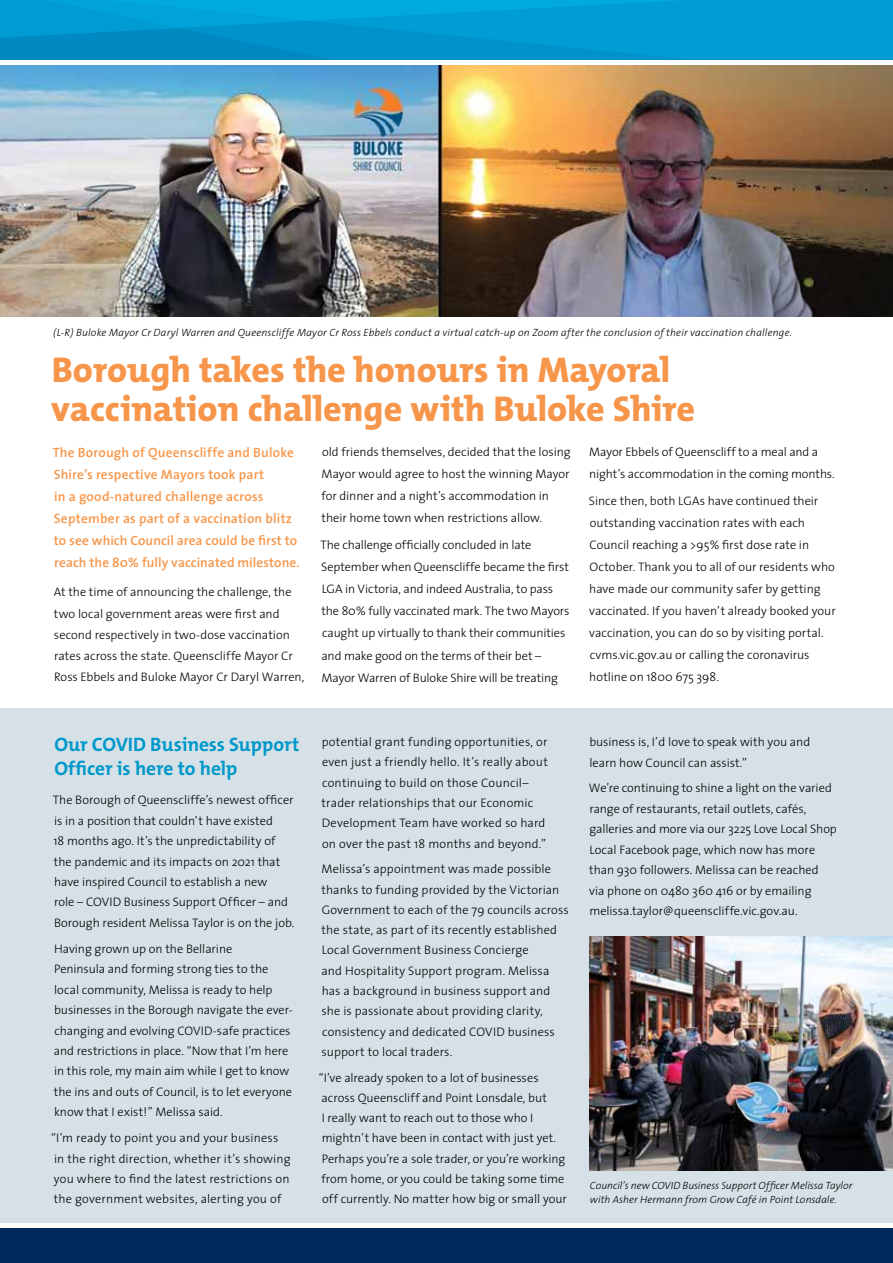
<style>
.page{position:relative;width:893px;height:1263px;background:#fff}
.page>*{position:absolute;margin:0;border:0;box-sizing:border-box;transform-origin:0 0}
.t1{font:800 36px/39px "The Mix B8";color:#f7964a}
.t2{font:700 19.5px/24.2px "The Mix B7";letter-spacing:-.005em;color:#0098ca}
.t3{font:600 13.5px/22px "The Sans";letter-spacing:.005em;color:#f7964a}
.t4{font:300 12.3px/20.4px "The Sans";color:#000}
.t5{font:italic 300 10.5px/14.2px "The Sans";letter-spacing:.01em;color:#000}
</style>
<div class="page">
<div style="left:0;top:708px;width:893px;height:514px;background:#d6e1e7"></div>
<div style="left:0;top:1229px;width:893px;height:34px;background:#002b5c"></div>
<svg style="left:0;top:0;width:893px;height:60px;background:#0099d0"></svg>
<img style="left:0;top:66px;width:893px;height:251px">
<img style="left:589px;top:937px;width:304px;height:234px">
<p class="t5" style="left:53px;top:325px;width:740px">(L-R) Buloke Mayor Cr Daryl Warren and Queenscliffe Mayor Cr Ross Ebbels conduct a virtual catch-up on Zoom after the conclusion of their vaccination challenge.</p>
<h1 class="t1" style="left:51px;top:351px;width:645px">Borough takes the honours in Mayoral vaccination challenge with Buloke Shire</h1>
<p class="t3" style="left:53px;top:441px;width:249px">The Borough of Queenscliffe and Buloke Shire’s respective Mayors took part<br>in a good-natured challenge across September as part of a vaccination blitz to see which Council area could be first to reach the 80% fully vaccinated milestone.</p>
<p class="t4" style="left:54px;top:581px;width:252px;line-height:21.3px">At the time of announcing the challenge, the two local government areas were first and second respectively in two-dose vaccination rates across the state. Queenscliffe Mayor Cr Ross Ebbels and Buloke Mayor Cr Daryl Warren,</p>
<p class="t4" style="left:321px;top:440px;width:251px;line-height:22px">old friends themselves, decided that the losing Mayor would agree to host the winning Mayor for dinner and a night’s accommodation in their home town when restrictions allow.</p>
<p class="t4" style="left:320px;top:534px;width:251px;line-height:22px">The challenge officially concluded in late September when Queenscliffe became the first LGA in Victoria, and indeed Australia, to pass the 80% fully vaccinated mark. The two Mayors caught up virtually to thank their communities and make good on the terms of their bet – Mayor Warren of Buloke Shire will be treating</p>
<p class="t4" style="left:589px;top:440px;width:247px;line-height:22px">Mayor Ebbels of Queenscliff to a meal and a night’s accommodation in the coming months.</p>
<p class="t4" style="left:589px;top:490px;width:248px;line-height:22px">Since then, both LGAs have continued their outstanding vaccination rates with each Council reaching a &gt;95% first dose rate in October. Thank you to all of our residents who have made our community safer by getting vaccinated. If you haven’t already booked your vaccination, you can do so by visiting portal. cvms.vic.gov.au or calling the coronavirus hotline on 1800 675 398.</p>
<h2 class="t2" style="left:54px;top:733px;width:247px">Our COVID Business Support<br>Officer is here to help</h2>
<p class="t4" style="left:53px;top:789px;width:243px">The Borough of Queenscliffe’s newest officer is in a position that couldn’t have existed<br>18 months ago. It’s the unpredictability of the pandemic and its impacts on 2021 that have inspired Council to establish a new<br>role – COVID Business Support Officer – and Borough resident Melissa Taylor is on the job.</p>
<p class="t4" style="left:54px;top:938px;width:240px">Having grown up on the Bellarine<br>Peninsula and forming strong ties to the local community, Melissa is ready to help businesses in the Borough navigate the ever&shy;changing and evolving COVID-safe practices and restrictions in place. “Now that I’m here in this role, my main aim while I get to know the ins and outs of Council, is to let everyone know that I exist!” Melissa said.</p>
<p class="t4" style="left:51px;top:1127px;width:241px">“I’m ready to point you and your business in the right direction, whether it’s showing you where to find the latest restrictions on the government websites, alerting you of</p>
<p class="t4" style="left:322px;top:731px;width:228px">potential grant funding opportunities, or even just a friendly hello. It’s really about continuing to build on those Council– trader relationships that our Economic Development Team have worked so hard on over the past 18 months and beyond.”</p>
<p class="t4" style="left:321px;top:858px;width:249px">Melissa’s appointment was made possible thanks to funding provided by the Victorian Government to each of the 79 councils across the state, as part of its recently established Local Government Business Concierge<br>and Hospitality Support program. Melissa has a background in business support and she is passionate about providing clarity, consistency and dedicated COVID business support to local traders.</p>
<p class="t4" style="left:319px;top:1067px;width:250px">“I’ve already spoken to a lot of businesses across Queenscliff and Point Lonsdale, but<br>I really want to reach out to those who I mightn’t have been in contact with just yet.<br>Perhaps you’re a sole trader, or you’re working from home, or you could be taking some time off currently. No matter how big or small your</p>
<p class="t4" style="left:589px;top:731px;width:222px">business is, I’d love to speak with you and learn how Council can assist.”</p>
<p class="t4" style="left:589px;top:778px;width:249px">We’re continuing to shine a light on the varied range of restaurants, retail outlets, cafés, galleries and more via our 3225 Love Local Shop Local Facebook page, which now has more than 930 followers. Melissa can be reached via phone on 0480 360 416 or by emailing melissa.taylor@queenscliffe.vic.gov.au.</p>
<p class="t5" style="left:590px;top:1178px;width:264px">Council’s new COVID Business Support Officer Melissa Taylor with Asher Hermann from Grow Café in Point Lonsdale.</p>
</div>
